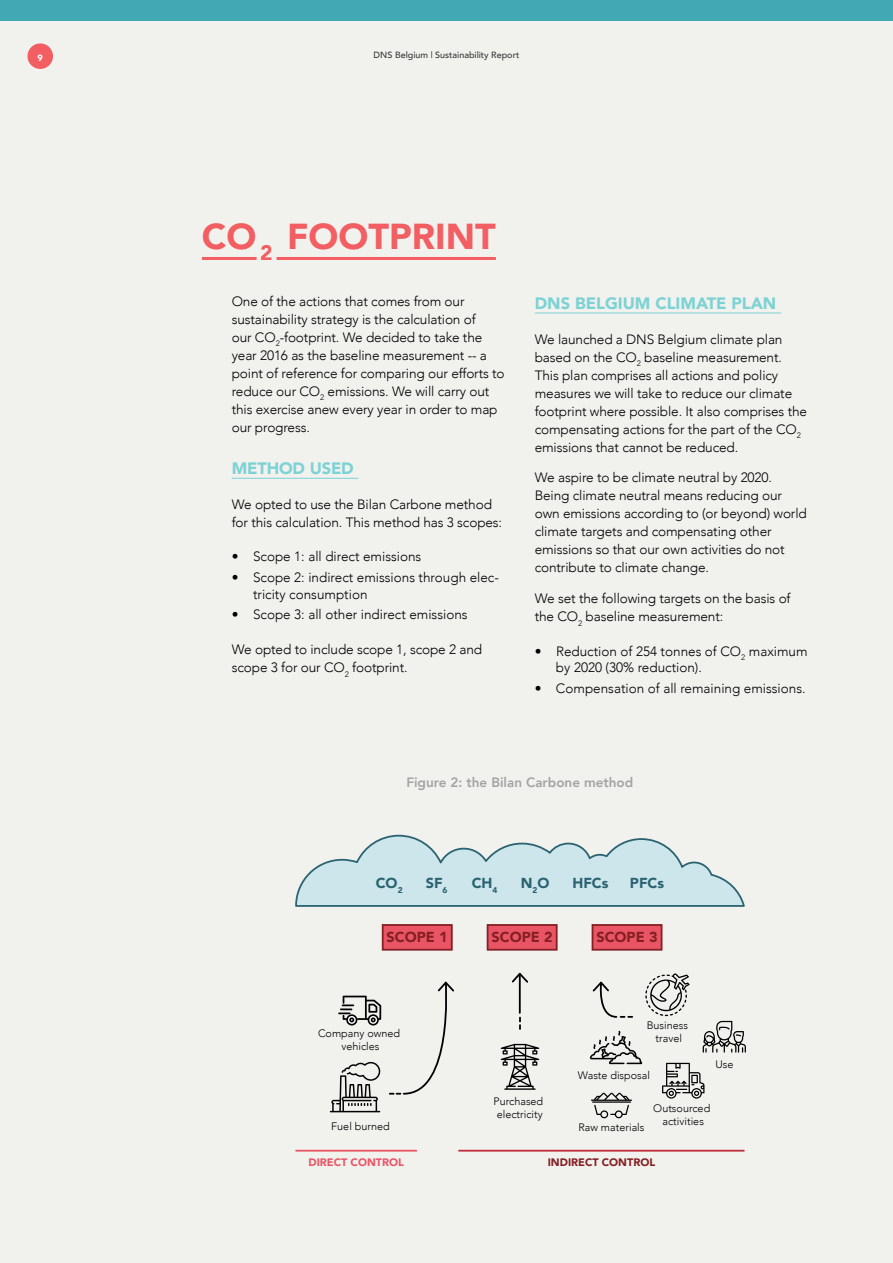
<style>
.page{position:relative;width:893px;height:1263px;background:#f1f1ee}
.page>*{position:absolute;margin:0;border:0;box-sizing:border-box;transform-origin:0 0}
.t1{font:900 36px "Avenir";color:#f25e62}
.t2{font:900 16.5px "Avenir";color:#7cd2d4}
.t3{font:900 14.4px "Avenir";color:#2b6372}
.t4{font:900 14.4px "Avenir";color:#841f22}
.t5{font:300 13.5px/18px "Avenir";letter-spacing:-.01em;color:#000}
.t6{font:800 13.5px "Avenir";color:#a3a4a4}
.t7{font:300 10.8px/13px "Avenir";color:#000;text-align:center}
.t8{font:900 10.8px "Avenir";color:#841f22}
.t9{font:900 10.8px "Avenir";color:#ea5566}
.t10{font:500 9px "Avenir";color:#373736}
.t11{font:900 9px "Avenir";color:#fff}
</style>
<div class="page">
<div style="left:0;top:0;width:893px;height:21px;background:#42a9b2"></div>
<div style="left:27px;top:43px;width:26px;height:26px;background:#f25e62;border-radius:50%"></div>
<hr style="left:202px;top:257px;width:55px;height:3px;background:#f25e62">
<hr style="left:277px;top:257px;width:219px;height:3px;background:#f25e62">
<hr style="left:232px;top:478px;width:126px;height:1px;background:#7cd2d4">
<svg style="left:295px;top:834px;width:450px;height:73px"></svg>
<div style="left:383px;top:925px;width:69px;height:25px;background:#ea5566"></div>
<div style="left:382px;top:924px;width:71px;height:27px;border:2px solid #841f22"></div>
<div style="left:488px;top:925px;width:69px;height:25px;background:#ea5566"></div>
<div style="left:487px;top:924px;width:71px;height:27px;border:2px solid #841f22"></div>
<div style="left:592px;top:925px;width:70px;height:25px;background:#ea5566"></div>
<div style="left:592px;top:924px;width:70px;height:27px;border:2px solid #841f22"></div>
<svg style="left:645px;top:973px;width:45px;height:43px"></svg>
<svg style="left:590px;top:1031px;width:52px;height:33px"></svg>
<svg style="left:703px;top:1021px;width:43px;height:31px"></svg>
<svg style="left:662px;top:1063px;width:42px;height:35px"></svg>
<svg style="left:591px;top:1092px;width:41px;height:26px"></svg>
<svg style="left:501px;top:1044px;width:38px;height:46px"></svg>
<svg style="left:330px;top:1062px;width:50px;height:50px"></svg>
<svg style="left:338px;top:996px;width:43px;height:30px"></svg>
<hr style="left:296px;top:1150px;width:120px;height:1px;background:#ea5566">
<hr style="left:459px;top:1150px;width:285px;height:1px;background:#c02c37">
<svg style="left:511px;top:972px;width:17px;height:57px"></svg>
<svg style="left:592px;top:981px;width:40px;height:37px"></svg>
<svg style="left:390px;top:981px;width:64px;height:114px"></svg>
<hr style="left:535px;top:313px;width:246px;height:1px;background:#7cd2d4">
<p class="t11" style="left:38px;top:50px;width:7px">9</p>
<p class="t10" style="left:374px;top:47px;width:147px">DNS Belgium | Sustainability Report</p>
<h1 class="t1" style="left:202px;top:206px;width:295px">CO <sub>2</sub> FOOTPRINT</h1>
<p class="t5" style="left:232px;top:292px;width:274px">One of the actions that comes from our sustainability strategy is the calculation of<br>our CO<sub>2</sub>-footprint. We decided to take the year 2016 as the baseline measurement -- a point of reference for comparing our efforts to reduce our CO<sub>2</sub> emissions. We will carry out this exercise anew every year in order to map our progress.</p>
<p class="t2" style="left:232px;top:454px;width:124px">METHOD USED</p>
<p class="t5" style="left:232px;top:495px;width:272px">We opted to use the Bilan Carbone method for this calculation. This method has 3 scopes:</p>
<p class="t5" style="left:232px;top:548px;width:191px">• Scope 1: all direct emissions</p>
<p class="t5" style="left:253px;top:569px;width:247px;line-height:16.5px;text-indent:-21px">• Scope 2: indirect emissions through elec&shy;tricity consumption</p>
<p class="t5" style="left:232px;top:606px;width:237px">• Scope 3: all other indirect emissions</p>
<p class="t5" style="left:232px;top:641px;width:252px">We opted to include scope 1, scope 2 and scope 3 for our CO<sub>2</sub> footprint.</p>
<p class="t2" style="left:535px;top:289px;width:243px">DNS BELGIUM CLIMATE PLAN</p>
<p class="t5" style="left:535px;top:330px;width:274px">We launched a DNS Belgium climate plan based on the CO<sub>2</sub> baseline measurement.<br>This plan comprises all actions and policy measures we will take to reduce our climate footprint where possible. It also comprises the compensating actions for the part of the CO<sub>2 </sub>emissions that cannot be reduced.</p>
<p class="t5" style="left:535px;top:469px;width:274px">We aspire to be climate neutral by 2020.<br>Being climate neutral means reducing our own emissions according to (or beyond) world climate targets and compensating other emissions so that our own activities do not contribute to climate change.</p>
<p class="t5" style="left:535px;top:589px;width:257px">We set the following targets on the basis of the CO<sub>2</sub> baseline measurement:</p>
<p class="t5" style="left:556px;top:643px;width:253px;line-height:16.5px;text-indent:-21px">• Reduction of 254 tonnes of CO<sub>2</sub> maximum by 2020 (30% reduction).</p>
<p class="t5" style="left:535px;top:679px;width:270px">• Compensation of all remaining emissions.</p>
<p class="t6" style="left:406px;top:772px;width:228px">Figure 2: the Bilan Carbone method</p>
<p class="t3" style="left:376px;top:870px;width:28px">CO<sub>2</sub></p>
<p class="t3" style="left:426px;top:870px;width:23px">SF<sub>6</sub></p>
<p class="t3" style="left:472px;top:870px;width:27px">CH<sub>4</sub></p>
<p class="t3" style="left:521px;top:870px;width:30px">N<sub>2</sub>O</p>
<p class="t3" style="left:572px;top:870px;width:38px">HFCs</p>
<p class="t3" style="left:630px;top:870px;width:36px">PFCs</p>
<p class="t4" style="left:387px;top:925px;width:63px">SCOPE 1</p>
<p class="t4" style="left:492px;top:925px;width:63px">SCOPE 2</p>
<p class="t4" style="left:596px;top:925px;width:63px">SCOPE 3</p>
<p class="t7" style="left:318px;top:1026px;width:84px">Company owned vehicles</p>
<p class="t7" style="left:647px;top:1019px;width:43px">Business travel</p>
<p class="t7" style="left:715px;top:1058px;width:20px">Use</p>
<p class="t7" style="left:578px;top:1068px;width:74px">Waste disposal</p>
<p class="t7" style="left:331px;top:1120px;width:60px">Fuel burned</p>
<p class="t7" style="left:493px;top:1094px;width:51px;text-align:left">Purchased electricity</p>
<p class="t7" style="left:578px;top:1120px;width:67px">Raw materials</p>
<p class="t7" style="left:653px;top:1102px;width:58px">Outsourced activities</p>
<p class="t9" style="left:308px;top:1153px;width:97px">DIRECT CONTROL</p>
<p class="t8" style="left:548px;top:1153px;width:109px">INDIRECT CONTROL</p>
</div>
